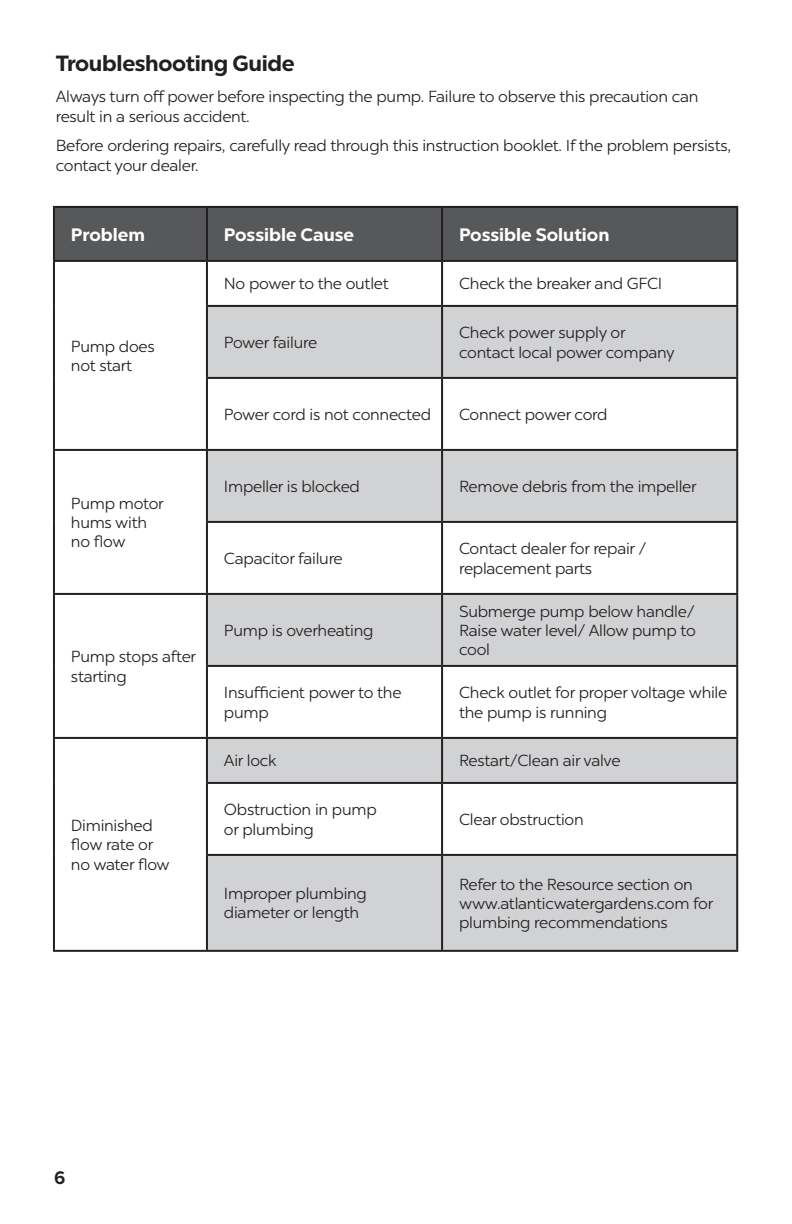
<style>
.page{position:relative;width:792px;height:1224px;background:#fff}
.page>*{position:absolute;margin:0;border:0;box-sizing:border-box;transform-origin:0 0}
.Paragraph_Style_2{font:700 22px "Chronica Pro";letter-spacing:-.015em;color:#231f20}
.t1{font:700 18px "Chronica Pro";color:#fff}
.Paragraph_Style_1{font:700 18px "Chronica Pro";color:#231f20}
.Paragraph_Style_2-2{font:16px/19.2px "Chronica Pro";letter-spacing:-.015em;color:#231f20}
</style>
<div class="page">
<div style="left:55px;top:208px;width:681px;height:52px;background:#57585a"></div>
<svg style="left:208px;top:307px;width:528px;height:643px;fill:#d1d2d4"></svg>
<hr style="left:53px;top:206px;width:154px;height:2px;background:#231f20">
<hr style="left:53px;top:208px;width:2px;height:52px;background:#231f20">
<hr style="left:207px;top:206px;width:235px;height:2px;background:#231f20">
<hr style="left:206px;top:208px;width:2px;height:52px;background:#231f20">
<hr style="left:442px;top:206px;width:296px;height:2px;background:#231f20">
<hr style="left:441px;top:208px;width:2px;height:52px;background:#231f20">
<hr style="left:736px;top:208px;width:2px;height:52px;background:#231f20">
<hr style="left:53px;top:260px;width:154px;height:2px;background:#231f20">
<hr style="left:53px;top:262px;width:2px;height:44px;background:#231f20">
<hr style="left:207px;top:260px;width:235px;height:2px;background:#231f20">
<hr style="left:206px;top:262px;width:2px;height:43px;background:#231f20">
<hr style="left:442px;top:260px;width:296px;height:2px;background:#231f20">
<hr style="left:441px;top:262px;width:2px;height:43px;background:#231f20">
<hr style="left:736px;top:262px;width:2px;height:43px;background:#231f20">
<hr style="left:53px;top:306px;width:2px;height:72px;background:#231f20">
<hr style="left:206px;top:305px;width:236px;height:2px;background:#231f20">
<hr style="left:206px;top:307px;width:2px;height:70px;background:#231f20">
<hr style="left:442px;top:305px;width:296px;height:2px;background:#231f20">
<hr style="left:441px;top:307px;width:2px;height:70px;background:#231f20">
<hr style="left:736px;top:307px;width:2px;height:70px;background:#231f20">
<hr style="left:53px;top:378px;width:2px;height:71px;background:#231f20">
<hr style="left:206px;top:377px;width:236px;height:2px;background:#231f20">
<hr style="left:206px;top:379px;width:2px;height:70px;background:#231f20">
<hr style="left:442px;top:377px;width:296px;height:2px;background:#231f20">
<hr style="left:441px;top:379px;width:2px;height:70px;background:#231f20">
<hr style="left:736px;top:379px;width:2px;height:70px;background:#231f20">
<hr style="left:53px;top:449px;width:154px;height:2px;background:#231f20">
<hr style="left:53px;top:451px;width:2px;height:71px;background:#231f20">
<hr style="left:207px;top:449px;width:235px;height:2px;background:#231f20">
<hr style="left:206px;top:451px;width:2px;height:70px;background:#231f20">
<hr style="left:442px;top:449px;width:296px;height:2px;background:#231f20">
<hr style="left:441px;top:451px;width:2px;height:70px;background:#231f20">
<hr style="left:736px;top:451px;width:2px;height:70px;background:#231f20">
<hr style="left:53px;top:522px;width:2px;height:71px;background:#231f20">
<hr style="left:206px;top:521px;width:236px;height:2px;background:#231f20">
<hr style="left:206px;top:523px;width:2px;height:70px;background:#231f20">
<hr style="left:442px;top:521px;width:296px;height:2px;background:#231f20">
<hr style="left:441px;top:523px;width:2px;height:70px;background:#231f20">
<hr style="left:736px;top:523px;width:2px;height:70px;background:#231f20">
<hr style="left:53px;top:593px;width:154px;height:2px;background:#231f20">
<hr style="left:53px;top:595px;width:2px;height:71px;background:#231f20">
<hr style="left:207px;top:593px;width:235px;height:2px;background:#231f20">
<hr style="left:206px;top:595px;width:2px;height:70px;background:#231f20">
<hr style="left:442px;top:593px;width:296px;height:2px;background:#231f20">
<hr style="left:441px;top:595px;width:2px;height:70px;background:#231f20">
<hr style="left:736px;top:595px;width:2px;height:70px;background:#231f20">
<hr style="left:53px;top:666px;width:2px;height:71px;background:#231f20">
<hr style="left:206px;top:665px;width:236px;height:2px;background:#231f20">
<hr style="left:206px;top:667px;width:2px;height:70px;background:#231f20">
<hr style="left:442px;top:665px;width:296px;height:2px;background:#231f20">
<hr style="left:441px;top:667px;width:2px;height:70px;background:#231f20">
<hr style="left:736px;top:667px;width:2px;height:70px;background:#231f20">
<hr style="left:53px;top:737px;width:154px;height:2px;background:#231f20">
<hr style="left:53px;top:739px;width:2px;height:44px;background:#231f20">
<hr style="left:207px;top:737px;width:235px;height:2px;background:#231f20">
<hr style="left:206px;top:739px;width:2px;height:43px;background:#231f20">
<hr style="left:442px;top:737px;width:296px;height:2px;background:#231f20">
<hr style="left:441px;top:739px;width:2px;height:43px;background:#231f20">
<hr style="left:736px;top:739px;width:2px;height:43px;background:#231f20">
<hr style="left:53px;top:783px;width:2px;height:72px;background:#231f20">
<hr style="left:206px;top:782px;width:236px;height:2px;background:#231f20">
<hr style="left:206px;top:784px;width:2px;height:70px;background:#231f20">
<hr style="left:442px;top:782px;width:296px;height:2px;background:#231f20">
<hr style="left:441px;top:784px;width:2px;height:70px;background:#231f20">
<hr style="left:736px;top:784px;width:2px;height:70px;background:#231f20">
<hr style="left:53px;top:855px;width:2px;height:95px;background:#231f20">
<hr style="left:206px;top:854px;width:236px;height:2px;background:#231f20">
<hr style="left:206px;top:856px;width:2px;height:94px;background:#231f20">
<hr style="left:442px;top:854px;width:296px;height:2px;background:#231f20">
<hr style="left:441px;top:856px;width:2px;height:94px;background:#231f20">
<hr style="left:736px;top:856px;width:2px;height:94px;background:#231f20">
<hr style="left:53px;top:950px;width:154px;height:2px;background:#231f20">
<hr style="left:207px;top:950px;width:235px;height:2px;background:#231f20">
<hr style="left:442px;top:950px;width:296px;height:2px;background:#231f20">
<p class="Paragraph_Style_2" style="left:56px;top:49px;width:240px">Troubleshooting Guide</p>
<p class="Paragraph_Style_2-2" style="left:56px;top:86px;width:644px;line-height:20px">Always turn off power before inspecting the pump. Failure to observe this precaution can result in a serious accident.</p>
<p class="Paragraph_Style_2-2" style="left:56px;top:135px;width:677px;line-height:20px">Before ordering repairs, carefully read through this instruction booklet. If the problem persists, contact your dealer.</p>
<p class="t1" style="left:71px;top:223px;width:75px">Problem</p>
<p class="t1" style="left:224px;top:223px;width:132px">Possible Cause</p>
<p class="t1" style="left:459px;top:223px;width:152px">Possible Solution</p>
<p class="Paragraph_Style_2-2" style="left:71px;top:337px;width:85px">Pump does not start</p>
<p class="Paragraph_Style_2-2" style="left:71px;top:494px;width:94px">Pump motor hums with no flow</p>
<p class="Paragraph_Style_2-2" style="left:71px;top:647px;width:127px">Pump stops after starting</p>
<p class="Paragraph_Style_2-2" style="left:71px;top:816px;width:100px">Diminished flow rate or no water flow</p>
<p class="Paragraph_Style_2-2" style="left:224px;top:274px;width:166px">No power to the outlet</p>
<p class="Paragraph_Style_2-2" style="left:459px;top:274px;width:205px">Check the breaker and GFCI</p>
<p class="Paragraph_Style_2-2" style="left:224px;top:333px;width:95px">Power failure</p>
<p class="Paragraph_Style_2-2" style="left:459px;top:323px;width:217px">Check power supply or contact local power company</p>
<p class="Paragraph_Style_2-2" style="left:224px;top:405px;width:209px">Power cord is not connected</p>
<p class="Paragraph_Style_2-2" style="left:459px;top:405px;width:150px">Connect power cord</p>
<p class="Paragraph_Style_2-2" style="left:224px;top:477px;width:138px">Impeller is blocked</p>
<p class="Paragraph_Style_2-2" style="left:459px;top:477px;width:239px">Remove debris from the impeller</p>
<p class="Paragraph_Style_2-2" style="left:224px;top:549px;width:120px">Capacitor failure</p>
<p class="Paragraph_Style_2-2" style="left:459px;top:539px;width:189px">Contact dealer for repair / replacement parts</p>
<p class="Paragraph_Style_2-2" style="left:224px;top:621px;width:151px">Pump is overheating</p>
<p class="Paragraph_Style_2-2" style="left:459px;top:602px;width:238px;text-align:justify">Submerge pump below handle/ Raise water level/ Allow pump to cool</p>
<p class="Paragraph_Style_2-2" style="left:224px;top:683px;width:179px">Insufficient power to the pump</p>
<p class="Paragraph_Style_2-2" style="left:459px;top:683px;width:270px">Check outlet for proper voltage while the pump is running</p>
<p class="Paragraph_Style_2-2" style="left:224px;top:751px;width:54px">Air lock</p>
<p class="Paragraph_Style_2-2" style="left:459px;top:751px;width:163px">Restart/Clean air valve</p>
<p class="Paragraph_Style_2-2" style="left:224px;top:800px;width:154px">Obstruction in pump or plumbing</p>
<p class="Paragraph_Style_2-2" style="left:459px;top:810px;width:126px">Clear obstruction</p>
<p class="Paragraph_Style_2-2" style="left:224px;top:884px;width:145px">Improper plumbing diameter or length</p>
<p class="Paragraph_Style_2-2" style="left:459px;top:875px;width:256px">Refer to the Resource section on www.atlanticwatergardens.com for plumbing recommendations</p>
<p class="Paragraph_Style_1" style="left:54px;top:1166px;width:13px">6</p>
</div>
